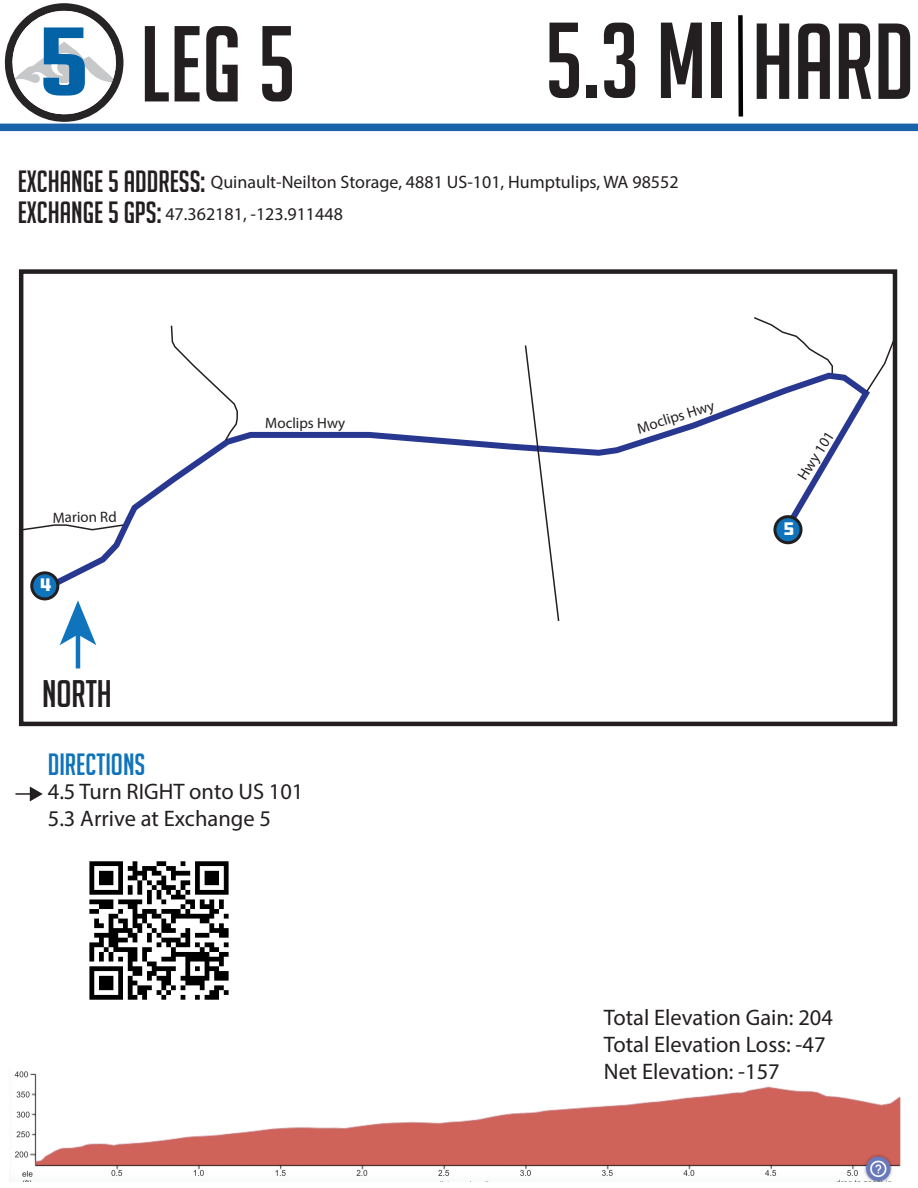
<style>
.page{position:relative;width:918px;height:1188px;background:#fff}
.page>*{position:absolute;margin:0;border:0;box-sizing:border-box;transform-origin:0 0}
.t1{font:105px "Big Noodle Titling";color:#231f20}
.t2{font:37.5px "Big Noodle Titling";color:#231f20}
.t3{font:30px/32px "Big Noodle Titling";color:#231f20}
.t4{font:30px "Big Noodle Titling";color:#1074bc}
.t5{font:22.5px/27px "Myriad Pro";color:#231f20}
.t6{font:18.75px "DDC Hardware";color:#fff}
.t7{font:18px/31.7px "Myriad Pro";color:#231f20}
.t8{font:15px "Myriad Pro";letter-spacing:-.005em;color:#231f20}
</style>
<div class="page">
<img style="left:9px;top:1071px;width:892px;height:111px">
<div style="left:0;top:124px;width:918px;height:7px;background:#1a63a8"></div>
<svg style="left:738px;top:15px;width:6px;height:102px"></svg>
<div style="left:19px;top:269px;width:878px;height:457px;border:4px solid #231f20"></div>
<hr style="left:76px;top:632px;width:4px;height:36px;background:#1074bc">
<svg style="left:60px;top:600px;width:36px;height:45px"></svg>
<svg style="left:4px;top:3px;width:120px;height:119px"></svg>
<svg style="left:15px;top:786px;width:28px;height:15px"></svg>
<svg style="left:48px;top:373px;width:822px;height:222px"></svg>
<svg style="left:865px;top:333px;width:33px;height:60px"></svg>
<svg style="left:752px;top:317px;width:82px;height:58px"></svg>
<svg style="left:524px;top:345px;width:36px;height:276px"></svg>
<svg style="left:170px;top:325px;width:69px;height:117px"></svg>
<svg style="left:21px;top:523px;width:104px;height:8px"></svg>
<div style="left:775px;top:517px;width:26px;height:26px;background:#1074bc;border-radius:50%"></div>
<div style="left:773px;top:515px;width:30px;height:29px;border:3px solid #231f20;border-radius:50%"></div>
<div style="left:32px;top:573px;width:26px;height:26px;background:#1074bc;border-radius:50%"></div>
<div style="left:30px;top:571px;width:29px;height:29px;border:3px solid #231f20;border-radius:50%"></div>
<img style="left:89px;top:861px;width:140px;height:139px">
<h1 class="t1" style="left:140px;top:8px;width:158px">LEG 5</h1>
<h1 class="t1" style="left:545px;top:4px;width:371px">5.3 MI HARD</h1>
<h3 class="t3" style="left:18px;top:165px;width:189px">EXCHANGE 5 ADDRESS:<br>EXCHANGE 5 GPS:</h3>
<p class="t7" style="left:165px;top:166px;width:515px;text-indent:45px">Quinault-Neilton Storage, 4881 US-101, Humptulips, WA 98552<br>47.362181, -123.911448</p>
<p class="t8" style="left:52px;top:508px;width:66px;rotate:-1deg">Marion Rd</p>
<p class="t6" style="left:40px;top:573px;width:14px">4</p>
<h2 class="t2" style="left:42px;top:673px;width:71px">NORTH</h2>
<h3 class="t4" style="left:48px;top:748px;width:99px">DIRECTIONS</h3>
<p class="t8" style="left:265px;top:413px;width:82px">Moclips Hwy</p>
<p class="t5" style="left:48px;top:778px;width:257px">4.5 Turn RIGHT onto US 101<br>5.3 Arrive at Exchange 5</p>
<p class="t8" style="left:635px;top:420px;width:82px;rotate:-17deg">Moclips Hwy</p>
<p class="t8" style="left:793px;top:473px;width:56px;rotate:-57deg">Hwy 101</p>
<p class="t6" style="left:783px;top:517px;width:14px">5</p>
<p class="t5" style="left:604px;top:1003px;width:231px">Total Elevation Gain: 204<br>Total Elevation Loss: -47<br>Net Elevation: -157</p>
</div>
